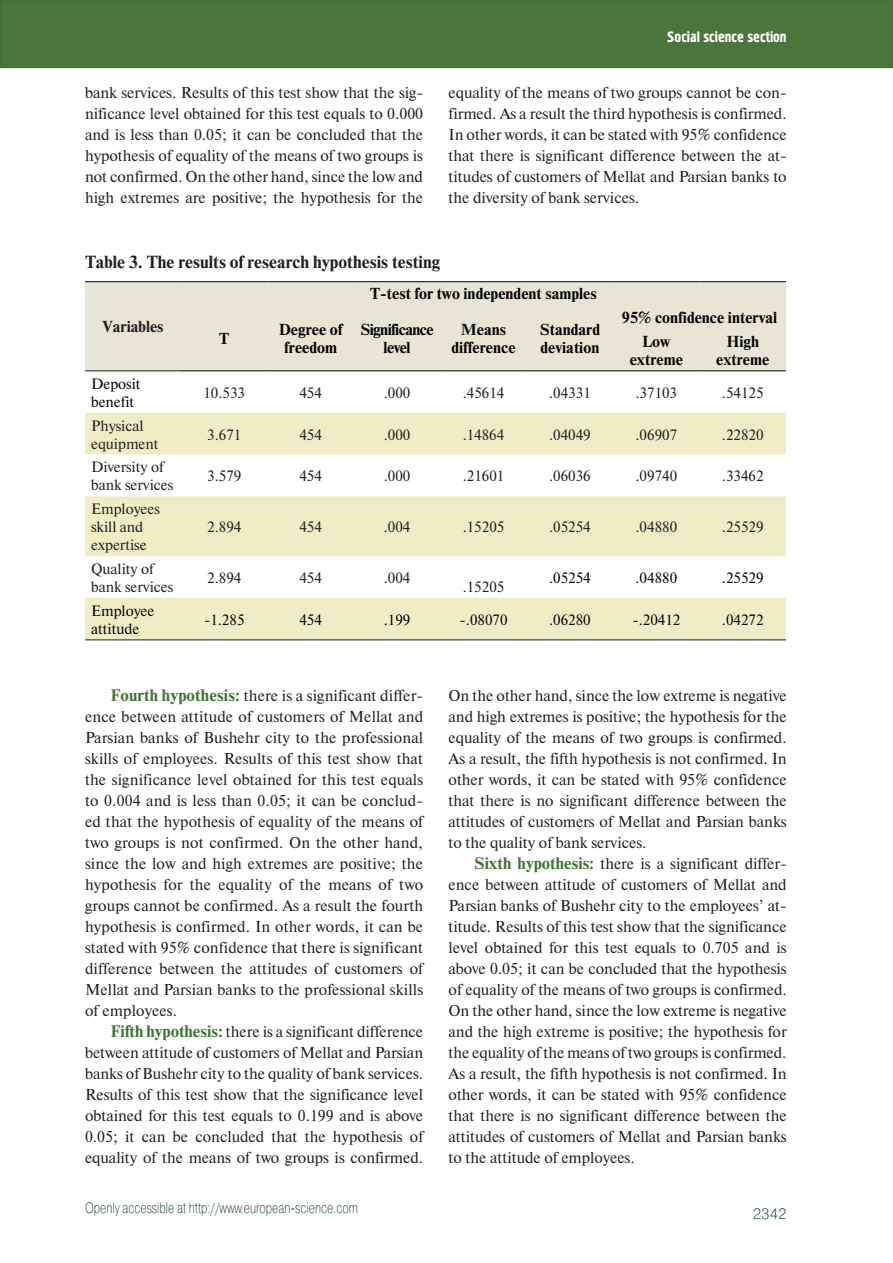
<style>
.page{position:relative;width:893px;height:1263px;background:#fff}
.page>*{position:absolute;margin:0;border:0;box-sizing:border-box;transform-origin:0 0}
.t1{font:700 16.5px "Newton C";color:#231f20}
.t2{font:15.75px/21px "Newton C";color:#231f20;text-align:justify}
.t3{font:15px/18px "Newton C";color:#231f20}
.t4{font:700 15px/18px "Newton C";color:#040503;text-align:center}
.t5{font:15px/18px "Newton C";color:#040503}
.t6{font:15px "Pragmatica Light C";color:#0b3e1f;scale:.75 1}
.t7{font:15px "Hermes C";color:#fff}
.t8{font:700 15px/18px "Newton C";letter-spacing:-.04em;color:#040503;text-align:center}
.t9{font:700 15px "Newton C";color:#231f20}
.t10{font:15px "Pragmatica Light C";color:#0b3e1f}
.s1{font-weight:700;color:#417236}
</style>
<div class="page">
<div style="left:1px;top:1px;width:891px;height:66px;background:#4a763b"></div>
<div style="left:0;top:0;width:893px;height:68px;border:2px solid #417236"></div>
<div style="left:85px;top:282px;width:701px;height:88px;background:#e7e5d4"></div>
<svg style="left:85px;top:413px;width:701px;height:226px;fill:#efedc6"></svg>
<hr style="left:85px;top:281px;width:96px;height:1px;background:#040503">
<hr style="left:181px;top:281px;width:86px;height:1px;background:#040503">
<hr style="left:267px;top:281px;width:87px;height:1px;background:#040503">
<hr style="left:354px;top:281px;width:86px;height:1px;background:#040503">
<hr style="left:440px;top:281px;width:87px;height:1px;background:#040503">
<hr style="left:527px;top:281px;width:86px;height:1px;background:#040503">
<hr style="left:613px;top:281px;width:86px;height:1px;background:#040503">
<hr style="left:699px;top:281px;width:87px;height:1px;background:#040503">
<hr style="left:181px;top:370px;width:86px;height:1px;background:#040503">
<hr style="left:267px;top:370px;width:87px;height:1px;background:#040503">
<hr style="left:354px;top:370px;width:86px;height:1px;background:#040503">
<hr style="left:440px;top:370px;width:87px;height:1px;background:#040503">
<hr style="left:527px;top:370px;width:86px;height:1px;background:#040503">
<hr style="left:613px;top:370px;width:86px;height:1px;background:#040503">
<hr style="left:699px;top:370px;width:87px;height:1px;background:#040503">
<hr style="left:85px;top:370px;width:96px;height:1px;background:#231f20">
<hr style="left:85px;top:639px;width:96px;height:1px;background:#231f20">
<hr style="left:181px;top:639px;width:86px;height:1px;background:#231f20">
<hr style="left:267px;top:639px;width:87px;height:1px;background:#231f20">
<hr style="left:354px;top:639px;width:86px;height:1px;background:#231f20">
<hr style="left:440px;top:639px;width:87px;height:1px;background:#231f20">
<hr style="left:527px;top:639px;width:86px;height:1px;background:#231f20">
<hr style="left:613px;top:639px;width:86px;height:1px;background:#231f20">
<hr style="left:699px;top:639px;width:87px;height:1px;background:#231f20">
<p class="t7" style="left:667px;top:29px;width:121px">Social science section</p>
<p class="t2" style="left:85px;top:83px;width:340px">bank services. Results of this test show that the sig&shy;nificance level obtained for this test equals to 0.000 and is less than 0.05; it can be concluded that the hypothesis of equality of the means of two groups is not confirmed. On the other hand, since the low and high extremes are positive; the hypothesis for the</p>
<p class="t2" style="left:449px;top:83px;width:340px">equality of the means of two groups cannot be con&shy;firmed. As a result the third hypothesis is confirmed.<br>In other words, it can be stated with 95% confidence that there is significant difference between the at&shy;titudes of customers of Mellat and Parsian banks to the diversity of bank services.</p>
<p class="t1" style="left:85px;top:252px;width:357px">Table 3. The results of research hypothesis testing</p>
<p class="t9" style="left:102px;top:318px;width:63px">Variables</p>
<p class="t4" style="left:370px;top:285px;width:228px">T-test for two independent samples</p>
<p class="t4" style="left:219px;top:329px;width:11px">T</p>
<p class="t4" style="left:279px;top:320px;width:65px">Degree of freedom</p>
<p class="t8" style="left:360px;top:320px;width:75px">Significance level</p>
<p class="t4" style="left:451px;top:320px;width:66px">Means difference</p>
<p class="t4" style="left:540px;top:320px;width:62px;text-align:left">Standard deviation</p>
<p class="t4" style="left:642px;top:306px;width:136px;line-height:23.7px;text-align:left;text-indent:-21px">95% confidence interval<br>Low</p>
<p class="t4" style="left:630px;top:350px;width:55px">extreme</p>
<p class="t4" style="left:716px;top:332px;width:55px">High extreme</p>
<p class="t5" style="left:91px;top:375px;width:51px">Deposit benefit</p>
<p class="t3" style="left:203px;top:384px;width:43px">10.533</p>
<p class="t3" style="left:299px;top:384px;width:24px">454</p>
<p class="t3" style="left:384px;top:384px;width:28px">.000</p>
<p class="t3" style="left:463px;top:384px;width:43px">.45614</p>
<p class="t3" style="left:549px;top:384px;width:43px">.04331</p>
<p class="t3" style="left:635px;top:384px;width:43px">.37103</p>
<p class="t3" style="left:722px;top:384px;width:43px">.54125</p>
<p class="t3" style="left:91px;top:416px;width:69px">Physical equipment</p>
<p class="t3" style="left:207px;top:425px;width:36px">3.671</p>
<p class="t3" style="left:299px;top:425px;width:24px">454</p>
<p class="t3" style="left:384px;top:425px;width:28px">.000</p>
<p class="t3" style="left:463px;top:425px;width:43px">.14864</p>
<p class="t3" style="left:549px;top:425px;width:43px">.04049</p>
<p class="t3" style="left:635px;top:425px;width:43px">.06907</p>
<p class="t3" style="left:722px;top:425px;width:43px">.22820</p>
<p class="t3" style="left:91px;top:458px;width:84px">Diversity of bank services</p>
<p class="t3" style="left:207px;top:467px;width:36px">3.579</p>
<p class="t3" style="left:299px;top:467px;width:24px">454</p>
<p class="t3" style="left:384px;top:467px;width:28px">.000</p>
<p class="t3" style="left:463px;top:467px;width:43px">.21601</p>
<p class="t3" style="left:549px;top:467px;width:43px">.06036</p>
<p class="t3" style="left:635px;top:467px;width:43px">.09740</p>
<p class="t3" style="left:722px;top:467px;width:43px">.33462</p>
<p class="t3" style="left:91px;top:500px;width:70px">Employees skill and expertise</p>
<p class="t3" style="left:207px;top:518px;width:36px">2.894</p>
<p class="t3" style="left:299px;top:518px;width:24px">454</p>
<p class="t3" style="left:384px;top:518px;width:28px">.004</p>
<p class="t3" style="left:463px;top:518px;width:43px">.15205</p>
<p class="t3" style="left:549px;top:518px;width:43px">.05254</p>
<p class="t3" style="left:635px;top:518px;width:43px">.04880</p>
<p class="t3" style="left:722px;top:518px;width:43px">.25529</p>
<p class="t3" style="left:91px;top:560px;width:84px">Quality of bank services</p>
<p class="t3" style="left:207px;top:569px;width:36px">2.894</p>
<p class="t3" style="left:299px;top:569px;width:24px">454</p>
<p class="t3" style="left:384px;top:569px;width:28px">.004</p>
<p class="t3" style="left:463px;top:578px;width:43px">.15205</p>
<p class="t5" style="left:549px;top:569px;width:43px">.05254</p>
<p class="t5" style="left:635px;top:569px;width:43px">.04880</p>
<p class="t5" style="left:722px;top:569px;width:43px">.25529</p>
<p class="t5" style="left:91px;top:602px;width:65px">Employee attitude</p>
<p class="t5" style="left:204px;top:611px;width:42px">-1.285</p>
<p class="t5" style="left:299px;top:611px;width:24px">454</p>
<p class="t5" style="left:384px;top:611px;width:28px">.199</p>
<p class="t5" style="left:460px;top:611px;width:50px">-.08070</p>
<p class="t5" style="left:549px;top:611px;width:43px">.06280</p>
<p class="t5" style="left:632px;top:611px;width:49px">-.20412</p>
<p class="t5" style="left:722px;top:611px;width:43px">.04272</p>
<p class="t2" style="left:85px;top:685px;width:340px;text-indent:26px"><span class="s1">Fourth hypothesis:</span> there is a significant differ&shy;ence between attitude of customers of Mellat and Parsian banks of Bushehr city to the professional skills of employees. Results of this test show that the significance level obtained for this test equals to 0.004 and is less than 0.05; it can be conclud&shy;ed that the hypothesis of equality of the means of two groups is not confirmed. On the other hand, since the low and high extremes are positive; the hypothesis for the equality of the means of two groups cannot be confirmed. As a result the fourth hypothesis is confirmed. In other words, it can be stated with 95% confidence that there is significant difference between the attitudes of customers of Mellat and Parsian banks to the professional skills of employees.</p>
<p class="t2" style="left:85px;top:1021px;width:340px;text-indent:26px"><span class="s1">Fifth hypothesis:</span> there is a significant difference between attitude of customers of Mellat and Parsian banks of Bushehr city to the quality of bank services.<br>Results of this test show that the significance level obtained for this test equals to 0.199 and is above 0.05; it can be concluded that the hypothesis of equality of the means of two groups is confirmed.</p>
<p class="t6" style="left:85px;top:1199px;width:365px">Openly accessible at http://www.european-science.com</p>
<p class="t2" style="left:449px;top:685px;width:340px">On the other hand, since the low extreme is negative and high extremes is positive; the hypothesis for the equality of the means of two groups is confirmed.<br>As a result, the fifth hypothesis is not confirmed. In other words, it can be stated with 95% confidence that there is no significant difference between the attitudes of customers of Mellat and Parsian banks to the quality of bank services.</p>
<p class="t2" style="left:449px;top:853px;width:340px;text-indent:26px"><span class="s1">Sixth hypothesis:</span> there is a significant differ&shy;ence between attitude of customers of Mellat and Parsian banks of Bushehr city to the employees’ at&shy;titude. Results of this test show that the significance level obtained for this test equals to 0.705 and is above 0.05; it can be concluded that the hypothesis of equality of the means of two groups is confirmed.<br>On the other hand, since the low extreme is negative and the high extreme is positive; the hypothesis for the equality of the means of two groups is confirmed.<br>As a result, the fifth hypothesis is not confirmed. In other words, it can be stated with 95% confidence that there is no significant difference between the attitudes of customers of Mellat and Parsian banks to the attitude of employees.</p>
<p class="t10" style="left:753px;top:1205px;width:35px">2342</p>
</div>
